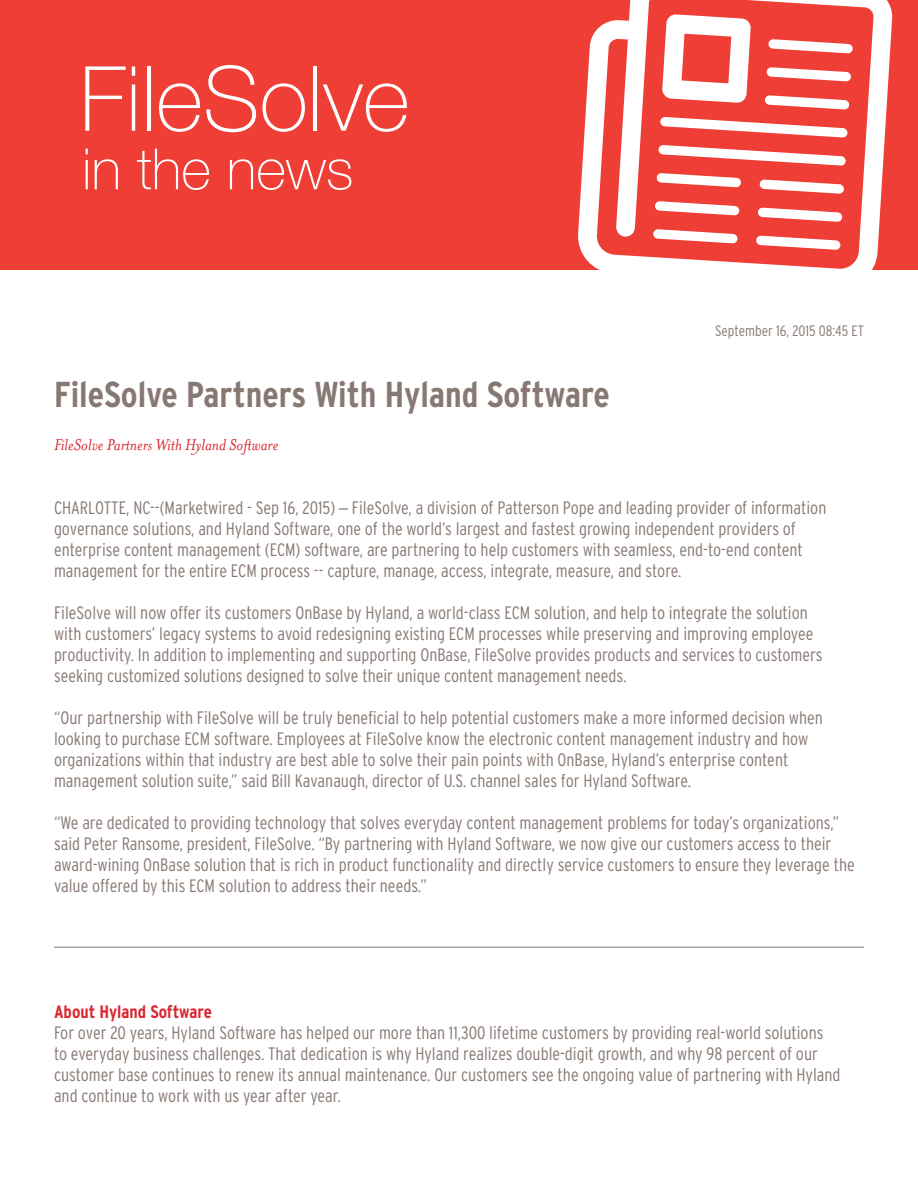
<style>
.page{position:relative;width:918px;height:1188px;background:#fff}
.page>*{position:absolute;margin:0;border:0;box-sizing:border-box;transform-origin:0 0}
.t1{font:100 90px "Helvetica Neue";color:#fff}
.t2{font:100 57px "Helvetica Neue";color:#fff}
.t3{font:700 condensed 36px "Interstate";color:#877873}
.t4{font:300 condensed 18px/21px "Interstate";color:#877873}
.t5{font:italic 18px "Mrs Eaves";color:#da252e}
.t6{font:700 condensed 18px "Interstate";color:#da252e}
.t7{font:300 condensed 15px "Interstate";color:#877873}
.s1{font-family:"Adelle";font-weight:400;font-stretch:normal}
</style>
<div class="page">
<div style="left:0;top:0;width:918px;height:270px;background:#ee3e35"></div>
<svg style="left:578px;top:0;width:315px;height:270px"></svg>
<svg style="left:765px;top:95px;width:84px;height:15px"></svg>
<svg style="left:767px;top:67px;width:84px;height:15px"></svg>
<svg style="left:768px;top:39px;width:85px;height:14px"></svg>
<svg style="left:653px;top:229px;width:85px;height:14px"></svg>
<svg style="left:655px;top:201px;width:84px;height:14px"></svg>
<svg style="left:657px;top:173px;width:84px;height:14px"></svg>
<svg style="left:756px;top:236px;width:85px;height:14px"></svg>
<svg style="left:758px;top:208px;width:84px;height:14px"></svg>
<svg style="left:760px;top:179px;width:84px;height:15px"></svg>
<svg style="left:660px;top:117px;width:188px;height:21px"></svg>
<svg style="left:658px;top:145px;width:188px;height:21px"></svg>
<svg style="left:662px;top:14px;width:89px;height:89px"></svg>
<hr style="left:54px;top:947px;width:810px;height:1px;background:#877873">
<h1 class="t1" style="left:80px;top:30px;width:332px">FileSolve</h1>
<h2 class="t2" style="left:82px;top:126px;width:273px">in the news</h2>
<h3 class="t3" style="left:54px;top:374px;width:557px">FileSolve Partners With Hyland Software</h3>
<p class="t5" style="left:54px;top:435px;width:226px">FileSolve Partners With Hyland Software</p>
<p class="t7" style="left:715px;top:322px;width:150px">September 16, 2015 08:45 ET</p>
<p class="t4" style="left:54px;top:497px;width:774px">CHARLOTTE, NC--(Marketwired - Sep 16, 2015) <span class="s1">–</span> FileSolve, a division of Patterson Pope and leading provider of information governance solutions, and Hyland Software, one of the world’s largest and fastest growing independent providers of enterprise content management (ECM) software, are partnering to help customers with seamless, end-to-end content management for the entire ECM process -- capture, manage, access, integrate, measure, and store.</p>
<p class="t4" style="left:54px;top:602px;width:770px">FileSolve will now offer its customers OnBase by Hyland, a world-class ECM solution, and help to integrate the solution with customers’ legacy systems to avoid redesigning existing ECM processes while preserving and improving employee productivity. In addition to implementing and supporting OnBase, FileSolve provides products and services to customers seeking customized solutions designed to solve their unique content management needs.</p>
<p class="t4" style="left:54px;top:707px;width:770px">“Our partnership with FileSolve will be truly beneficial to help potential customers make a more informed decision when looking to purchase ECM software. Employees at FileSolve know the electronic content management industry and how organizations within that industry are best able to solve their pain points with OnBase, Hyland’s enterprise content management solution suite,” said Bill Kavanaugh, director of U.S. channel sales for Hyland Software.</p>
<p class="t4" style="left:54px;top:812px;width:802px">“We are dedicated to providing technology that solves everyday content management problems for today’s organizations,” said Peter Ransome, president, FileSolve. “By partnering with Hyland Software, we now give our customers access to their award-wining OnBase solution that is rich in product functionality and directly service customers to ensure they leverage the value offered by this ECM solution to address their needs.”</p>
<p class="t6" style="left:54px;top:1002px;width:159px">About Hyland Software</p>
<p class="t4" style="left:54px;top:1022px;width:788px">For over 20 years, Hyland Software has helped our more than 11,300 lifetime customers by providing real-world solutions to everyday business challenges. That dedication is why Hyland realizes double-digit growth, and why 98 percent of our customer base continues to renew its annual maintenance. Our customers see the ongoing value of partnering with Hyland and continue to work with us year after year.</p>
</div>
